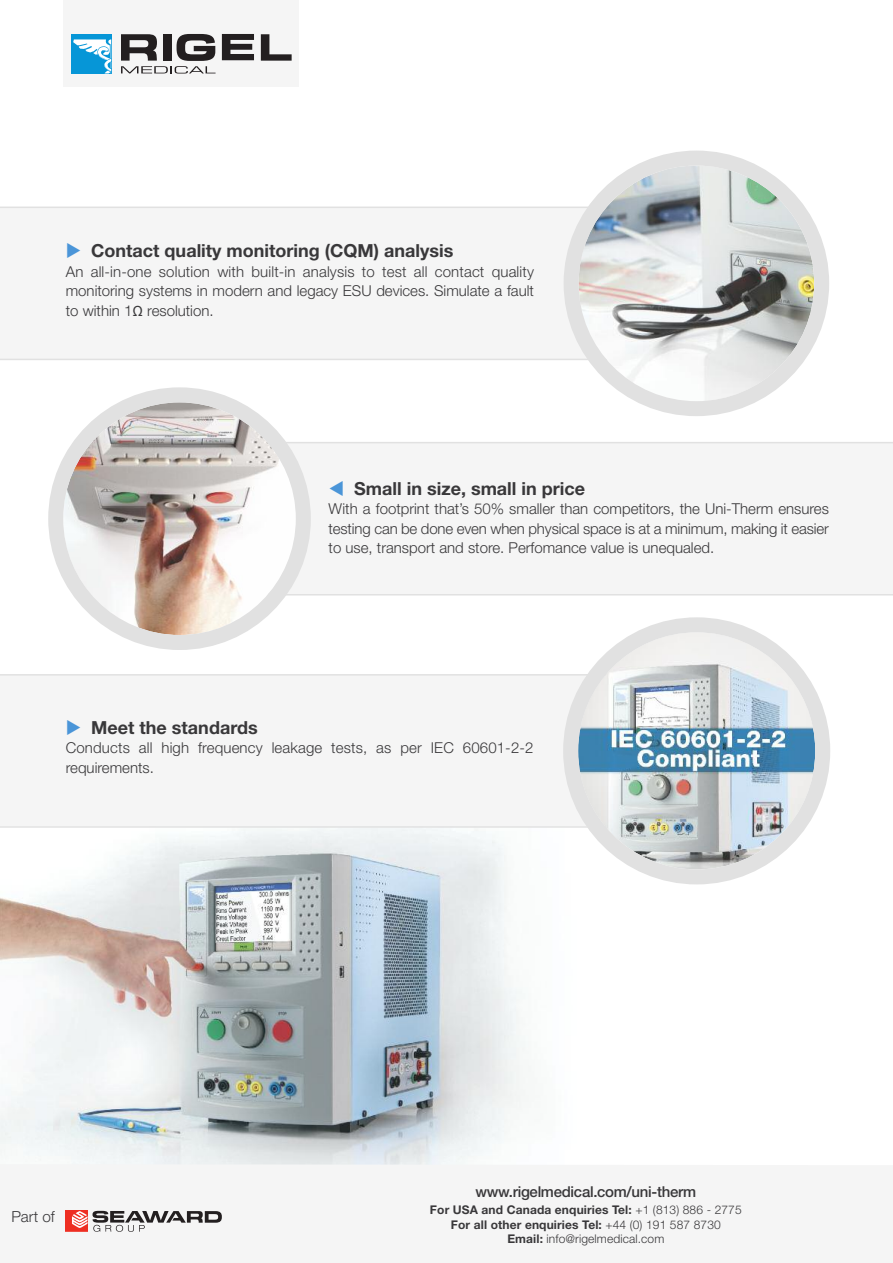
<style>
.page{position:relative;width:893px;height:1263px;background:#fff}
.page>*{position:absolute;margin:0;border:0;box-sizing:border-box;transform-origin:0 0}
.t1{font:700 18px "Helvetica Neue";color:#39383a}
.t2{font:300 15.3px "Helvetica Neue";color:#39383a}
.t3{font:300 15px/19.5px "Helvetica Neue";color:#39383a;text-align:justify}
.t4{font:500 15px "Helvetica Neue";letter-spacing:-.02em;color:#39383a}
.t5{font:700 12px/14.4px "Helvetica Neue";letter-spacing:.01em;color:#39383a;text-align:center}
.s1{color:#4a95d8}
.s2{font-family:"Foco";font-weight:400}
.s3{font-weight:300}
</style>
<div class="page">
<img style="left:0;top:828px;width:525px;height:336px">
<div style="left:311px;top:442px;width:582px;height:153px;background:#f5f5f5"></div>
<div style="left:64px;top:0;width:235px;height:87px;background:#f5f5f5"></div>
<div style="left:71px;top:34px;width:40px;height:39px;background:#0696d7"></div>
<svg style="left:73px;top:39px;width:39px;height:35px"></svg>
<svg style="left:261px;top:34px;width:31px;height:27px"></svg>
<svg style="left:222px;top:34px;width:32px;height:26px"></svg>
<svg style="left:121px;top:34px;width:95px;height:40px"></svg>
<svg style="left:48px;top:387px;width:263px;height:263px"></svg>
<div style="left:0;top:674px;width:563px;height:154px;background:#f5f5f5"></div>
<svg style="left:563px;top:617px;width:267px;height:267px"></svg>
<div style="left:0;top:207px;width:564px;height:153px;background:#f5f5f5"></div>
<svg style="left:564px;top:151px;width:265px;height:265px"></svg>
<div style="left:65px;top:1164px;width:398px;height:68px;background:#f5f5f5"></div>
<div style="left:65px;top:1209px;width:22px;height:22px;background:#ee2e22"></div>
<svg style="left:72px;top:1211px;width:15px;height:17px"></svg>
<svg style="left:93px;top:1211px;width:129px;height:21px"></svg>
<p class="t1" style="left:66px;top:244px;width:389px"><span class="s1">◆</span> Contact quality monitoring (CQM) analysis</p>
<p class="t3" style="left:66px;top:263px;width:470px">An all-in-one solution with built-in analysis to test all contact quality monitoring systems in modern and legacy ESU devices. Simulate a fault to within 1<span class="s2">Ω</span> resolution.</p>
<p class="t1" style="left:329px;top:482px;width:258px"><span class="s1">▼</span> Small in size, small in price</p>
<p class="t3" style="left:329px;top:500px;width:502px">With a footprint that’s 50% smaller than competitors, the Uni-Therm ensures testing can be done even when physical space is at a minimum, making it easier to use, transport and store. Perfomance value is unequaled.</p>
<p class="t1" style="left:66px;top:721px;width:193px"><span class="s1">◆</span> Meet the standards</p>
<p class="t3" style="left:66px;top:739px;width:469px">Conducts all high frequency leakage tests, as per IEC 60601-2-2 requirements.</p>
<p class="t2" style="left:11px;top:1211px;width:45px">Part of</p>
<p class="t4" style="left:476px;top:1186px;width:222px">www.rigelmedical.com/uni-therm</p>
<p class="t5" style="left:430px;top:1204px;width:313px">For USA and Canada enquiries Tel: <span class="s3">+1 (813) 886 - 2775<br></span>For all other enquiries Tel: <span class="s3">+44 (0) 191 587 8730<br></span>Email: <span class="s3">info@rigelmedical.com</span></p>
</div>
